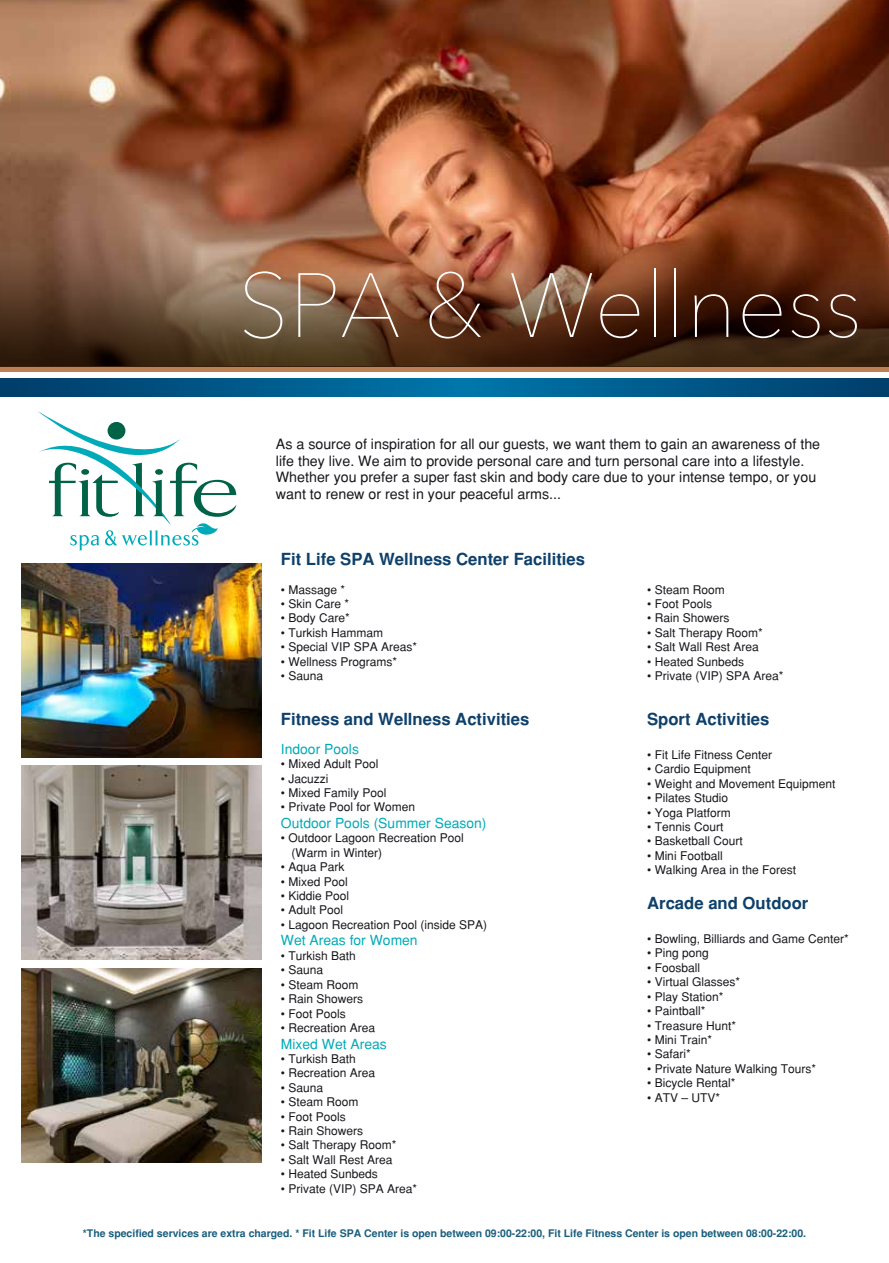
<style>
.page{position:relative;width:889px;height:1263px;background:#fff}
.page>*{position:absolute;margin:0;border:0;box-sizing:border-box;transform-origin:0 0}
.t1{font:200 90px "Avenir Next";color:#fff}
.t2{font:700 16.65px "Helvetica Tr";color:#0e406a}
.t3{font:14.25px/16.5px "Helvetica Normal Tr";color:#18171c}
.t4{font:13.95px "Helvetica Normal Tr";color:#00aab8}
.t5{font:12px/14.4px "Helvetica Normal Tr";color:#18171c}
.t6{font:700 10.5px "Helvetica Tr";color:#195e7e}
</style>
<div class="page">
<img style="left:0;top:0;width:889px;height:207px">
<img style="left:21px;top:563px;width:240px;height:194px">
<svg style="left:38px;top:411px;width:198px;height:139px"></svg>
<div style="left:0;top:366px;width:889px;height:23px;background:#bc8055"></div>
<div style="left:0;top:372px;width:889px;height:22px;background:#fff"></div>
<svg style="left:0;top:378px;width:889px;height:18px;background:#005989"></svg>
<img style="left:21px;top:968px;width:240px;height:194px">
<img style="left:21px;top:766px;width:240px;height:193px">
<img style="left:0;top:207px;width:889px;height:159px">
<h1 class="t1" style="left:237px;top:230px;width:626px">SPA &amp; Wellness</h1>
<p class="t3" style="left:276px;top:436px;width:546px">As a source of inspiration for all our guests, we want them to gain an awareness of the life they live. We aim to provide personal care and turn personal care into a lifestyle.<br>Whether you prefer a super fast skin and body care due to your intense tempo, or you want to renew or rest in your peaceful arms...</p>
<h2 class="t2" style="left:281px;top:549px;width:306px">Fit Life SPA Wellness Center Facilities</h2>
<p class="t5" style="left:281px;top:582px;width:66px">• Massage *</p>
<p class="t5" style="left:281px;top:596px;width:70px">• Skin Care *</p>
<p class="t5" style="left:281px;top:611px;width:70px">• Body Care*</p>
<p class="t5" style="left:281px;top:625px;width:104px">• Turkish Hammam</p>
<p class="t5" style="left:281px;top:640px;width:138px">• Special VIP SPA Areas*</p>
<p class="t5" style="left:281px;top:654px;width:118px">• Wellness Programs*</p>
<p class="t5" style="left:281px;top:668px;width:44px">• Sauna</p>
<h2 class="t2" style="left:281px;top:709px;width:250px">Fitness and Wellness Activities</h2>
<p class="t4" style="left:281px;top:740px;width:80px">Indoor Pools</p>
<p class="t5" style="left:281px;top:757px;width:99px">• Mixed Adult Pool</p>
<p class="t5" style="left:281px;top:771px;width:49px">• Jacuzzi</p>
<p class="t5" style="left:281px;top:785px;width:107px">• Mixed Family Pool</p>
<p class="t5" style="left:281px;top:800px;width:136px">• Private Pool for Women</p>
<p class="t4" style="left:281px;top:815px;width:207px">Outdoor Pools (Summer Season)</p>
<p class="t5" style="left:291px;top:831px;width:174px;text-indent:-11px">• Outdoor Lagoon Recreation Pool (Warm in Winter)</p>
<p class="t5" style="left:281px;top:860px;width:65px">• Aqua Park</p>
<p class="t5" style="left:281px;top:874px;width:68px">• Mixed Pool</p>
<p class="t5" style="left:281px;top:888px;width:70px">• Kiddie Pool</p>
<p class="t5" style="left:281px;top:903px;width:64px">• Adult Pool</p>
<p class="t5" style="left:281px;top:917px;width:208px">• Lagoon Recreation Pool (inside SPA)</p>
<p class="t4" style="left:281px;top:932px;width:138px">Wet Areas for Women</p>
<p class="t5" style="left:281px;top:948px;width:76px">• Turkish Bath</p>
<p class="t5" style="left:281px;top:963px;width:44px">• Sauna</p>
<p class="t5" style="left:281px;top:977px;width:79px">• Steam Room</p>
<p class="t5" style="left:281px;top:991px;width:84px">• Rain Showers</p>
<p class="t5" style="left:281px;top:1006px;width:66px">• Foot Pools</p>
<p class="t5" style="left:281px;top:1020px;width:96px">• Recreation Area</p>
<p class="t4" style="left:281px;top:1035px;width:107px">Mixed Wet Areas</p>
<p class="t5" style="left:281px;top:1051px;width:76px">• Turkish Bath</p>
<p class="t5" style="left:281px;top:1066px;width:96px">• Recreation Area</p>
<p class="t5" style="left:281px;top:1080px;width:44px">• Sauna</p>
<p class="t5" style="left:281px;top:1095px;width:79px">• Steam Room</p>
<p class="t5" style="left:281px;top:1109px;width:66px">• Foot Pools</p>
<p class="t5" style="left:281px;top:1123px;width:84px">• Rain Showers</p>
<p class="t5" style="left:281px;top:1138px;width:117px">• Salt Therapy Room*</p>
<p class="t5" style="left:281px;top:1152px;width:113px">• Salt Wall Rest Area</p>
<p class="t5" style="left:281px;top:1167px;width:98px">• Heated Sunbeds</p>
<p class="t5" style="left:281px;top:1181px;width:138px">• Private (VIP) SPA Area*</p>
<p class="t5" style="left:647px;top:582px;width:79px">• Steam Room</p>
<p class="t5" style="left:647px;top:596px;width:66px">• Foot Pools</p>
<p class="t5" style="left:647px;top:611px;width:84px">• Rain Showers</p>
<p class="t5" style="left:647px;top:625px;width:117px">• Salt Therapy Room*</p>
<p class="t5" style="left:647px;top:640px;width:113px">• Salt Wall Rest Area</p>
<p class="t5" style="left:647px;top:654px;width:98px">• Heated Sunbeds</p>
<p class="t5" style="left:647px;top:668px;width:138px">• Private (VIP) SPA Area*</p>
<h2 class="t2" style="left:647px;top:709px;width:124px">Sport Activities</h2>
<p class="t5" style="left:647px;top:747px;width:126px">• Fit Life Fitness Center</p>
<p class="t5" style="left:647px;top:762px;width:105px">• Cardio Equipment</p>
<p class="t5" style="left:647px;top:776px;width:190px">• Weight and Movement Equipment</p>
<p class="t5" style="left:647px;top:791px;width:82px">• Pilates Studio</p>
<p class="t5" style="left:647px;top:805px;width:85px">• Yoga Platform</p>
<p class="t5" style="left:647px;top:819px;width:78px">• Tennis Court</p>
<p class="t5" style="left:647px;top:834px;width:97px">• Basketball Court</p>
<p class="t5" style="left:647px;top:848px;width:77px">• Mini Football</p>
<p class="t5" style="left:647px;top:863px;width:150px">• Walking Area in the Forest</p>
<h2 class="t2" style="left:647px;top:893px;width:163px">Arcade and Outdoor</h2>
<p class="t5" style="left:647px;top:931px;width:203px">• Bowling, Billiards and Game Center*</p>
<p class="t5" style="left:647px;top:946px;width:63px">• Ping pong</p>
<p class="t5" style="left:647px;top:960px;width:54px">• Foosball</p>
<p class="t5" style="left:647px;top:975px;width:94px">• Virtual Glasses*</p>
<p class="t5" style="left:647px;top:989px;width:78px">• Play Station*</p>
<p class="t5" style="left:647px;top:1003px;width:60px">• Paintball*</p>
<p class="t5" style="left:647px;top:1018px;width:90px">• Treasure Hunt*</p>
<p class="t5" style="left:647px;top:1032px;width:66px">• Mini Train*</p>
<p class="t5" style="left:647px;top:1047px;width:45px">• Safari*</p>
<p class="t5" style="left:647px;top:1061px;width:170px">• Private Nature Walking Tours*</p>
<p class="t5" style="left:647px;top:1075px;width:90px">• Bicycle Rental*</p>
<p class="t5" style="left:647px;top:1090px;width:74px">• ATV – UTV*</p>
<p class="t6" style="left:83px;top:1227px;width:725px">*The specified services are extra charged. * Fit Life SPA Center is open between 09:00-22:00, Fit Life Fitness Center is open between 08:00-22:00.</p>
</div>
